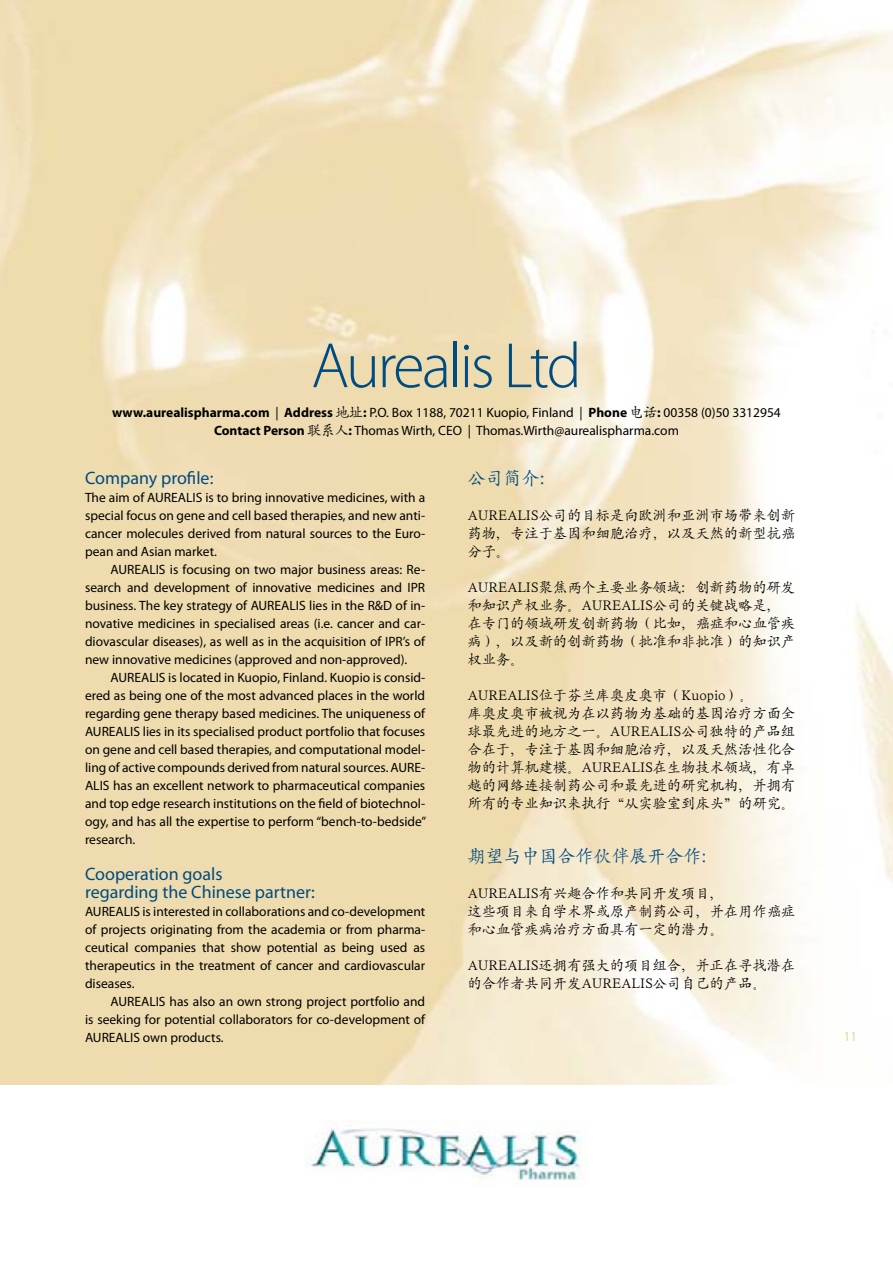
<style>
.page{position:relative;width:893px;height:1263px;background:#fff}
.page>*{position:absolute;margin:0;border:0;box-sizing:border-box;transform-origin:0 0}
.t1{font:300 64.5px "Myriad Pro";letter-spacing:-.04em;color:#004b80}
.t2{font:18px/18px "Myriad Pro";color:#004b80}
.t3{font:18px "SIL Kai Reg Jian";color:#004b80}
.t4{font:14.25px/18px "SIL Kai Reg Jian";color:#000}
.t5{font:13.5px/18px "Myriad Pro";color:#000;text-align:justify}
.t6{font:300 13.5px "Myriad Pro";color:#ddb964}
.s1{font-weight:700}
.s2{font-family:"SIL Kai Reg Jian";font-size:14.25px}
</style>
<div class="page">
<img style="left:305px;top:1121px;width:281px;height:64px">
<h1 class="t1" style="left:311px;top:327px;width:272px">Aurealis Ltd</h1>
<p class="t5" style="left:112px;top:403px;width:670px;text-align:center"><span class="s1">www.aurealispharma.com</span> | <span class="s1">Address</span> <span class="s2">地址</span><span class="s1">:</span> P.O. Box 1188, 70211 Kuopio, Finland | <span class="s1">Phone</span> <span class="s2">电话</span><span class="s1">:</span> 00358 (0)50 3312954<br><span class="s1">Contact Person</span> <span class="s2">联系人</span><span class="s1">:</span> Thomas Wirth, CEO | Thomas.Wirth@aurealispharma.com</p>
<h2 class="t2" style="left:85px;top:469px;width:130px">Company profile:</h2>
<p class="t5" style="left:85px;top:488px;width:342px">The aim of AUREALIS is to bring innovative medicines, with a special focus on gene and cell based therapies, and new anti&shy;cancer molecules derived from natural sources to the Euro&shy;pean and Asian market.</p>
<p class="t5" style="left:85px;top:560px;width:342px;text-indent:26px">AUREALIS is focusing on two major business areas: Re&shy;search and development of innovative medicines and IPR business. The key strategy of AUREALIS lies in the R&amp;D of in&shy;novative medicines in specialised areas (i.e. cancer and car&shy;diovascular diseases), as well as in the acquisition of IPR’s of new innovative medicines (approved and non-approved).</p>
<p class="t5" style="left:85px;top:668px;width:343px;text-indent:26px">AUREALIS is located in Kuopio, Finland. Kuopio is consid&shy;ered as being one of the most advanced places in the world regarding gene therapy based medicines. The uniqueness of AUREALIS lies in its specialised product portfolio that focuses on gene and cell based therapies, and computational model&shy;ling of active compounds derived from natural sources. AURE-ALIS has an excellent network to pharmaceutical companies and top edge research institutions on the field of biotechnol&shy;ogy, and has all the expertise to perform “bench-to-bedside” research.</p>
<h2 class="t2" style="left:85px;top:865px;width:231px">Cooperation goals<br>regarding the Chinese partner:</h2>
<p class="t5" style="left:85px;top:902px;width:342px">AUREALIS is interested in collaborations and co-development of projects originating from the academia or from pharma&shy;ceutical companies that show potential as being used as therapeutics in the treatment of cancer and cardiovascular diseases.</p>
<p class="t5" style="left:85px;top:992px;width:342px;text-indent:26px">AUREALIS has also an own strong project portfolio and is seeking for potential collaborators for co-development of AUREALIS own products.</p>
<h2 class="t3" style="left:468px;top:466px;width:78px">公司简介:</h2>
<p class="t4" style="left:468px;top:505px;width:329px;text-align:justify">AUREALIS公司的目标是向欧洲和亚洲市场带来创新药物，专注于基因和细胞治疗，以及天然的新型抗癌分子。</p>
<p class="t4" style="left:468px;top:577px;width:329px">AUREALIS聚焦两个主要业务领域：创新药物的研发和知识产权业务。AUREALIS公司的关键战略是，在专门的领域研发创新药物（比如，癌症和心血管疾病），以及新的创新药物（批准和非批准）的知识产权业务。</p>
<p class="t4" style="left:468px;top:685px;width:329px">AUREALIS位于芬兰库奥皮奥市（Kuopio）。<br>库奥皮奥市被视为在以药物为基础的基因治疗方面全球最先进的地方之一。AUREALIS公司独特的产品组合在于，专注于基因和细胞治疗，以及天然活性化合物的计算机建模。AUREALIS在生物技术领域，有卓越的网络连接制药公司和最先进的研究机构，并拥有所有的专业知识来执行“从实验室到床头”的研究。</p>
<h2 class="t3" style="left:468px;top:844px;width:253px">期望与中国合作伙伴展开合作：</h2>
<p class="t4" style="left:468px;top:883px;width:329px">AUREALIS有兴趣合作和共同开发项目，<br>这些项目来自学术界或原产制药公司，并在用作癌症和心血管疾病治疗方面具有一定的潜力。</p>
<p class="t4" style="left:468px;top:955px;width:329px">AUREALIS还拥有强大的项目组合，并正在寻找潜在的合作者共同开发AUREALIS公司自己的产品。</p>
<p class="t6" style="left:844px;top:1029px;width:15px">11</p>
</div>
